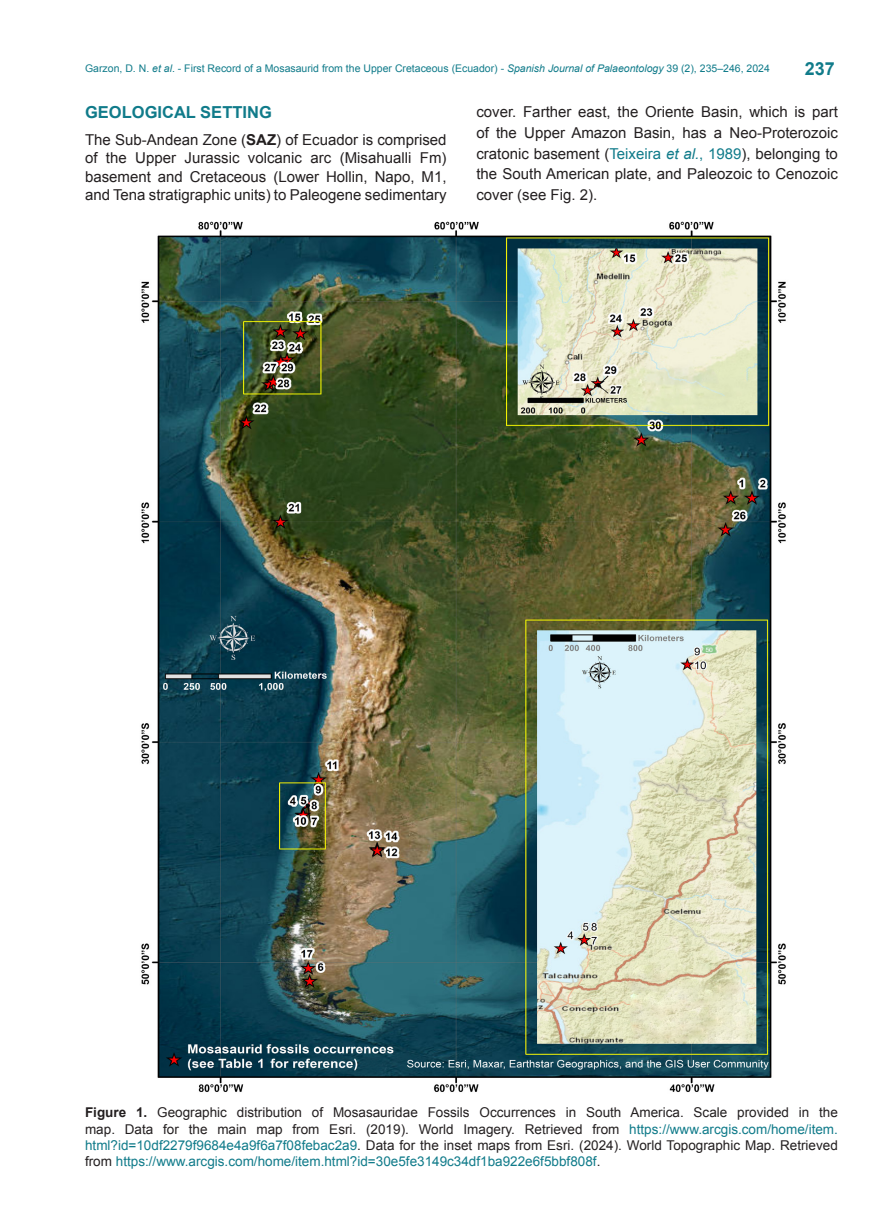
<style>
.page{position:relative;width:889px;height:1217px;background:#fff}
.page>*{position:absolute;margin:0;border:0;box-sizing:border-box;transform-origin:0 0}
.t1{font:700 18px "Arial";color:#107b8a}
.Titulo_1{font:700 16.5px "Arial";color:#107b8a}
.Texto_ingles{font:15px/20.7px "Arial";color:#231f20;text-align:justify}
.Pies_de_figura_ingles{font:13.5px/16.2px "Arial";color:#231f20;text-align:justify}
.t2{font:10.5px "Arial";color:#107b8a}
.s1{font-style:italic}
.s2{font-weight:700}
.s3{color:#107b8a}
.s4{font-style:italic;color:#107b8a}
</style>
<div class="page">
<img style="left:141px;top:221px;width:645px;height:871px">
<p class="t2" style="left:85px;top:62px;width:686px">Garzon, D. N. <span class="s1">et al</span>. - First Record of a Mosasaurid from the Upper Cretaceous (Ecuador) - <span class="s1">Spanish Journal of Palaeontology</span> 39 (2), 235–246, 2024</p>
<h1 class="t1" style="left:805px;top:57px;width:32px">237</h1>
<p class="Titulo_1" style="left:85px;top:102px;width:188px">GEOLOGICAL SETTING</p>
<p class="Texto_ingles" style="left:85px;top:131px;width:363px;line-height:18.3px">The Sub-Andean Zone (<span class="s2">SAZ</span>) of Ecuador is comprised of the Upper Jurassic volcanic arc (Misahualli Fm) basement and Cretaceous (Lower Hollin, Napo, M1, and Tena stratigraphic units) to Paleogene sedimentary</p>
<p class="Texto_ingles" style="left:476px;top:102px;width:363px">cover. Farther east, the Oriente Basin, which is part of the Upper Amazon Basin, has a Neo-Proterozoic cratonic basement (<span class="s3">Teixeira</span> <span class="s4">et al.</span><span class="s3">, 1989</span>), belonging to the South American plate, and Paleozoic to Cenozoic cover (see Fig. 2).</p>
<p class="Pies_de_figura_ingles" style="left:85px;top:1104px;width:754px"><span class="s2">Figure 1.</span> Geographic distribution of Mosasauridae Fossils Occurrences in South America. Scale provided in the map. Data for the main map from Esri. (2019). World Imagery. Retrieved from <span class="s3">https://www.arcgis.com/home/item. html?id=10df2279f9684e4a9f6a7f08febac2a9</span>. Data for the inset maps from Esri. (2024). World Topographic Map. Retrieved from <span class="s3">https://www.arcgis.com/home/item.html?id=30e5fe3149c34df1ba922e6f5bbf808f</span>.</p>
</div>
